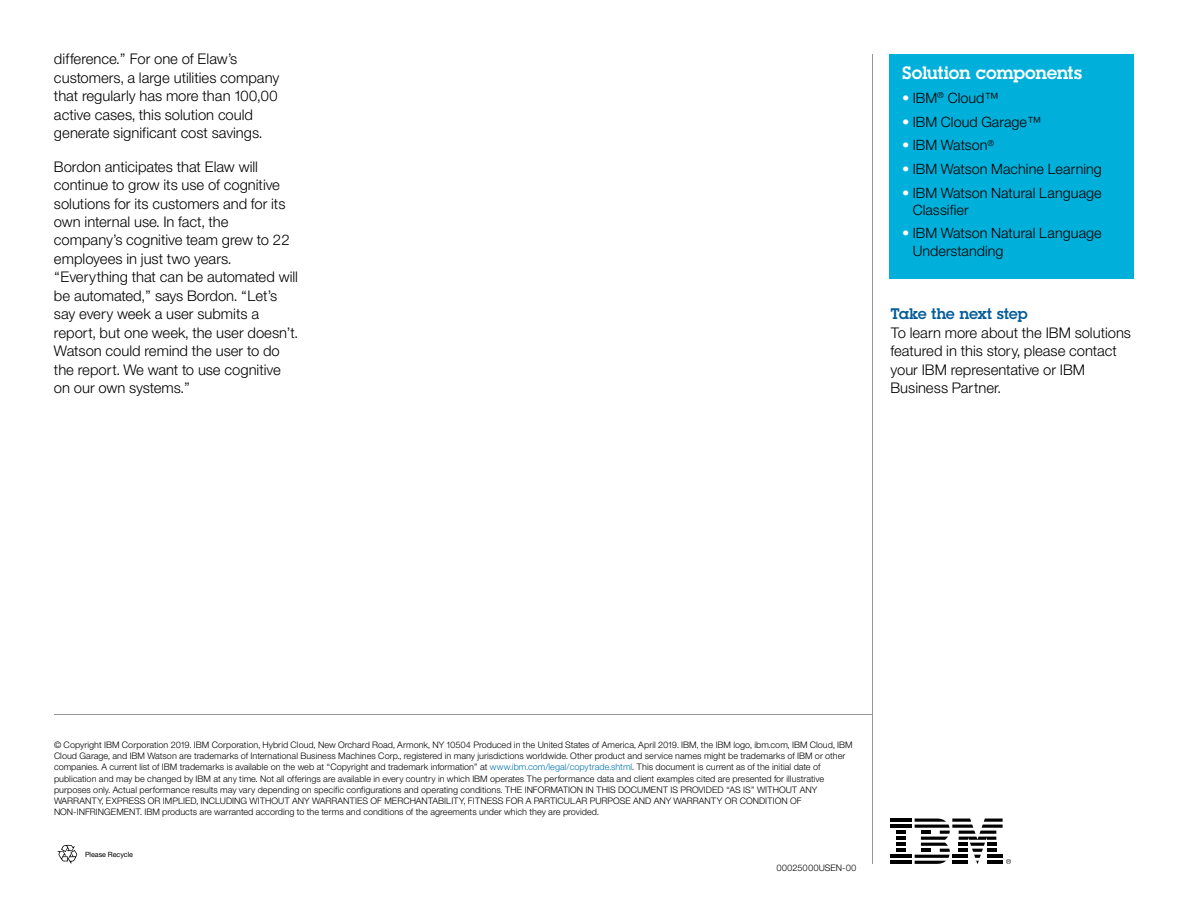
<style>
.page{position:relative;width:1188px;height:918px;background:#fff}
.page>*{position:absolute;margin:0;border:0;box-sizing:border-box;transform-origin:0 0}
.t1{font:17.55px "Lubalin Demifor IBM";letter-spacing:-.005em;color:#fff}
.t2{font:15px "Lubalin Demifor IBM";letter-spacing:-.005em;color:#045d99}
.t3{font:14.7px/18.5px "Helv Neue Lightfor IBM";letter-spacing:-.005em;color:#000}
.t4{font:14.25px/17.2px "Helv Neue Lightfor IBM";color:#000}
.t5{font:9px/11.2px "Helv Neue Lightfor IBM";color:#000}
.t6{font:7.2px "Helvetica Neue";letter-spacing:-.01em;color:#000}
.s1{color:#fff}
.s2{color:#0075b2}
</style>
<div class="page">
<hr style="left:872px;top:54px;width:1px;height:810px;background:#949598">
<hr style="left:54px;top:714px;width:818px;height:1px;background:#949598">
<div style="left:890px;top:54px;width:244px;height:225px;background:#00b0da"></div>
<hr style="left:890px;top:819px;width:22px;height:3px;background:#000">
<hr style="left:890px;top:825px;width:22px;height:3px;background:#000">
<hr style="left:890px;top:855px;width:22px;height:3px;background:#000">
<svg style="left:896px;top:831px;width:9px;height:21px"></svg>
<hr style="left:890px;top:861px;width:22px;height:3px;background:#000">
<svg style="left:915px;top:819px;width:96px;height:45px"></svg>
<svg style="left:57px;top:845px;width:20px;height:19px"></svg>
<h3 class="t3" style="left:54px;top:50px;width:227px">difference.” For one of Elaw’s customers, a large utilities company that regularly has more than 100,00 active cases, this solution could generate significant cost savings.</h3>
<p class="t3" style="left:54px;top:157px;width:246px">Bordon anticipates that Elaw will continue to grow its use of cognitive solutions for its customers and for its own internal use. In fact, the company’s cognitive team grew to 22 employees in just two years. “Everything that can be automated will be automated,” says Bordon. “Let’s say every week a user submits a report, but one week, the user doesn’t.<br>Watson could remind the user to do the report. We want to use cognitive on our own systems.”</p>
<h1 class="t1" style="left:902px;top:62px;width:181px">Solution components</h1>
<h3 class="t4" style="left:902px;top:89px;width:98px"><span class="s1">•</span> IBM<sup>®</sup> Cloud™</h3>
<h3 class="t4" style="left:902px;top:113px;width:141px"><span class="s1">•</span> IBM Cloud Garage™</h3>
<h3 class="t4" style="left:902px;top:136px;width:94px"><span class="s1">•</span> IBM Watson<sup>®</sup></h3>
<h3 class="t4" style="left:902px;top:160px;width:201px"><span class="s1">•</span> IBM Watson Machine Learning</h3>
<h3 class="t4" style="left:913px;top:184px;width:191px;text-indent:-11px"><span class="s1">•</span> IBM Watson Natural Language<br>Classifier</h3>
<h3 class="t4" style="left:913px;top:224px;width:191px;text-indent:-11px"><span class="s1">•</span> IBM Watson Natural Language<br>Understanding</h3>
<h2 class="t2" style="left:891px;top:304px;width:139px">Take the next step</h2>
<h3 class="t3" style="left:891px;top:323px;width:242px">To learn more about the IBM solutions featured in this story, please contact your IBM representative or IBM<br>Business Partner.</h3>
<p class="t5" style="left:54px;top:739px;width:800px">© Copyright IBM Corporation 2019. IBM Corporation, Hybrid Cloud, New Orchard Road, Armonk, NY 10504 Produced in the United States of America, April 2019. IBM, the IBM logo, ibm.com, IBM Cloud, IBM Cloud Garage, and IBM Watson are trademarks of International Business Machines Corp., registered in many jurisdictions worldwide. Other product and service names might be trademarks of IBM or other companies. A current list of IBM trademarks is available on the web at “Copyright and trademark information” at <span class="s2">www.ibm.com/legal/copytrade.shtml</span>. This document is current as of the initial date of publication and may be changed by IBM at any time. Not all offerings are available in every country in which IBM operates The performance data and client examples cited are presented for illustrative purposes only. Actual performance results may vary depending on specific configurations and operating conditions. THE INFORMATION IN THIS DOCUMENT IS PROVIDED “AS IS” WITHOUT ANY WARRANTY, EXPRESS OR IMPLIED, INCLUDING WITHOUT ANY WARRANTIES OF MERCHANTABILITY, FITNESS FOR A PARTICULAR PURPOSE AND ANY WARRANTY OR CONDITION OF NON-INFRINGEMENT. IBM products are warranted according to the terms and conditions of the agreements under which they are provided.</p>
<p class="t6" style="left:85px;top:850px;width:50px">Please Recycle</p>
<p class="t5" style="left:777px;top:862px;width:81px">00025000USEN-00</p>
</div>
